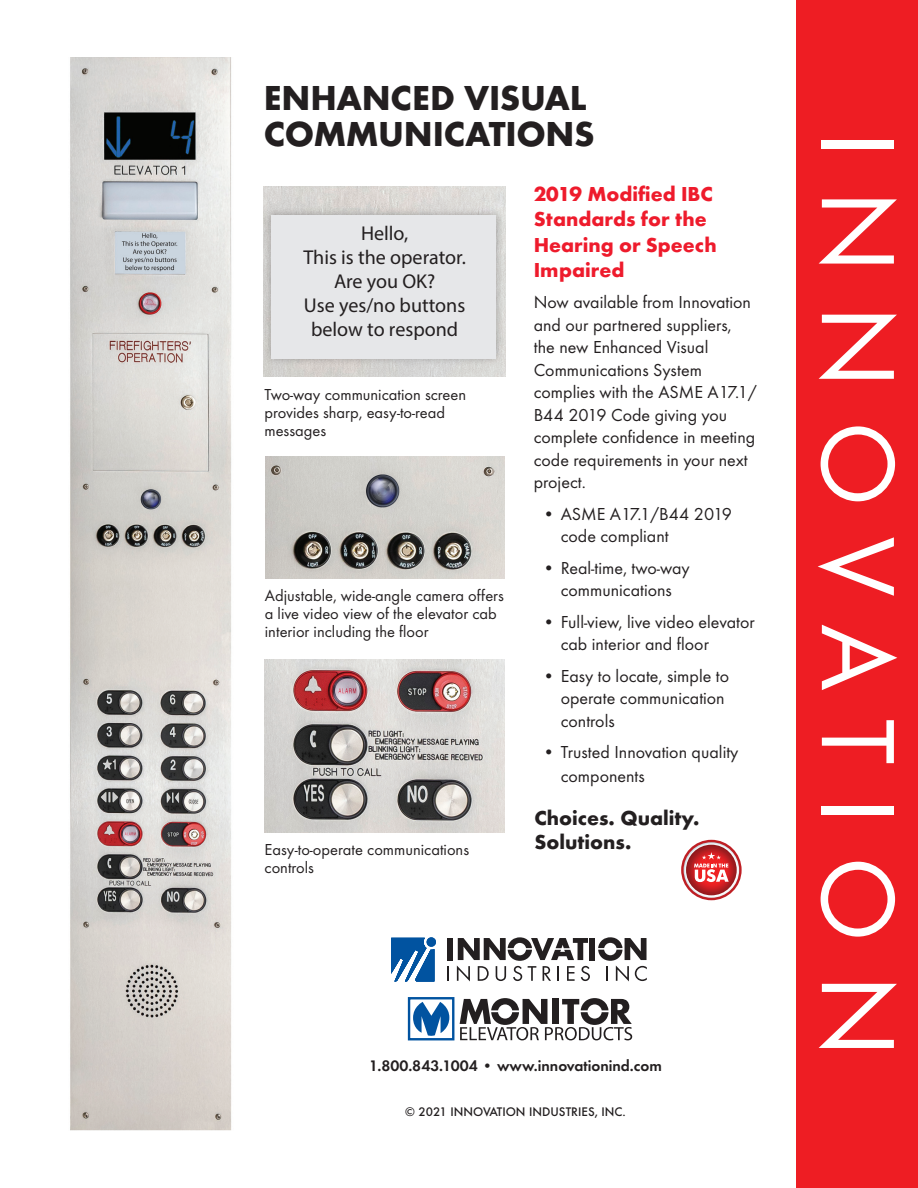
<style>
.page{position:relative;width:918px;height:1188px;background:#fff}
.page>*{position:absolute;margin:0;border:0;box-sizing:border-box;transform-origin:0 0}
.t1{font:108px "Futura T";letter-spacing:.3em;color:#fff}
.t2{font:700 36px/36px "Futura T";letter-spacing:-.01em;color:#231f20}
.t3{font:700 21px/25.2px "Futura T";color:#ee1b2c}
.t4{font:700 21px/24px "Futura T";color:#231f20}
.t5{font:20.1px/24px "Myriad Pro";color:#231f20;text-align:center}
.t6{font:18px/22.5px "Futura T";color:#231f20}
.t7{font:16.5px/18px "Futura T";color:#231f20}
.t8{font:600 15.75px "Futura T";color:#231f20}
.t9{font:500 12.9px "Futura T";color:#231f20}
</style>
<div class="page">
<img style="left:264px;top:187px;width:242px;height:189px">
<div style="left:263px;top:207px;width:242px;height:160px;background:#231f20;opacity:.3"></div>
<div style="left:272px;top:215px;width:224px;height:143px;background:#e6e7e9"></div>
<div style="left:796px;top:0;width:122px;height:1188px;background:#ee1d23"></div>
<svg style="left:681px;top:840px;width:61px;height:60px"></svg>
<svg style="left:684px;top:842px;width:55px;height:56px"></svg>
<svg style="left:686px;top:845px;width:51px;height:50px"></svg>
<svg style="left:694px;top:852px;width:35px;height:30px"></svg>
<img style="left:264px;top:659px;width:241px;height:173px">
<img style="left:70px;top:58px;width:162px;height:1073px">
<img style="left:265px;top:456px;width:239px;height:123px">
<svg style="left:447px;top:966px;width:2px;height:15px"></svg>
<div style="left:447px;top:938px;width:6px;height:22px;background:#231f20"></div>
<div style="left:589px;top:938px;width:6px;height:22px;background:#231f20"></div>
<svg style="left:598px;top:937px;width:49px;height:44px"></svg>
<svg style="left:457px;top:937px;width:133px;height:44px"></svg>
<svg style="left:427px;top:937px;width:9px;height:10px"></svg>
<svg style="left:391px;top:938px;width:43px;height:43px"></svg>
<svg style="left:413px;top:1002px;width:36px;height:34px"></svg>
<div style="left:408px;top:997px;width:46px;height:43px;border:2px solid #0153a0"></div>
<svg style="left:460px;top:998px;width:172px;height:42px"></svg>
<h2 class="t2" style="left:264px;top:80px;width:333px">ENHANCED VISUAL<br>COMMUNICATIONS</h2>
<p class="t5" style="left:303px;top:220px;width:164px">Hello,<br>This is the operator.<br>Are you OK?<br>Use yes/no buttons below to respond</p>
<p class="t7" style="left:264px;top:385px;width:203px">Two-way communication screen provides sharp, easy-to-read messages</p>
<p class="t7" style="left:265px;top:587px;width:240px">Adjustable, wide-angle camera offers a live video view of the elevator cab interior including the floor</p>
<p class="t7" style="left:264px;top:841px;width:206px">Easy-to-operate communications controls</p>
<p class="t3" style="left:534px;top:181px;width:185px">2019 Modified IBC<br>Standards for the<br>Hearing or Speech<br>Impaired</p>
<p class="t6" style="left:534px;top:291px;width:225px">Now available from Innovation and our partnered suppliers, the new Enhanced Visual<br>Communications System complies with the ASME A17.1/<br>B44 2019 Code giving you complete confidence in meeting code requirements in your next project.</p>
<p class="t6" style="left:561px;top:502px;width:173px;text-indent:-18px">• ASME A17.1/B44 2019 code compliant</p>
<p class="t6" style="left:543px;top:556px;width:149px;text-align:center">• Real-time, two-way communications</p>
<p class="t6" style="left:561px;top:610px;width:196px;text-indent:-18px">• Full-view, live video elevator cab interior and floor</p>
<p class="t6" style="left:561px;top:664px;width:170px;text-indent:-18px">• Easy to locate, simple to operate communication controls</p>
<p class="t6" style="left:561px;top:740px;width:179px;line-height:24px;text-indent:-18px">• Trusted Innovation quality components</p>
<p class="t4" style="left:535px;top:805px;width:167px">Choices. Quality.<br>Solutions.</p>
<p class="t8" style="left:369px;top:1056px;width:294px">1.800.843.1004 • www.innovationind.com</p>
<p class="t9" style="left:405px;top:1104px;width:222px">© 2021 INNOVATION INDUSTRIES, INC.</p>
<h1 class="t1" style="left:921px;top:131px;width:928px;rotate:90deg">INNOVATION</h1>
</div>
